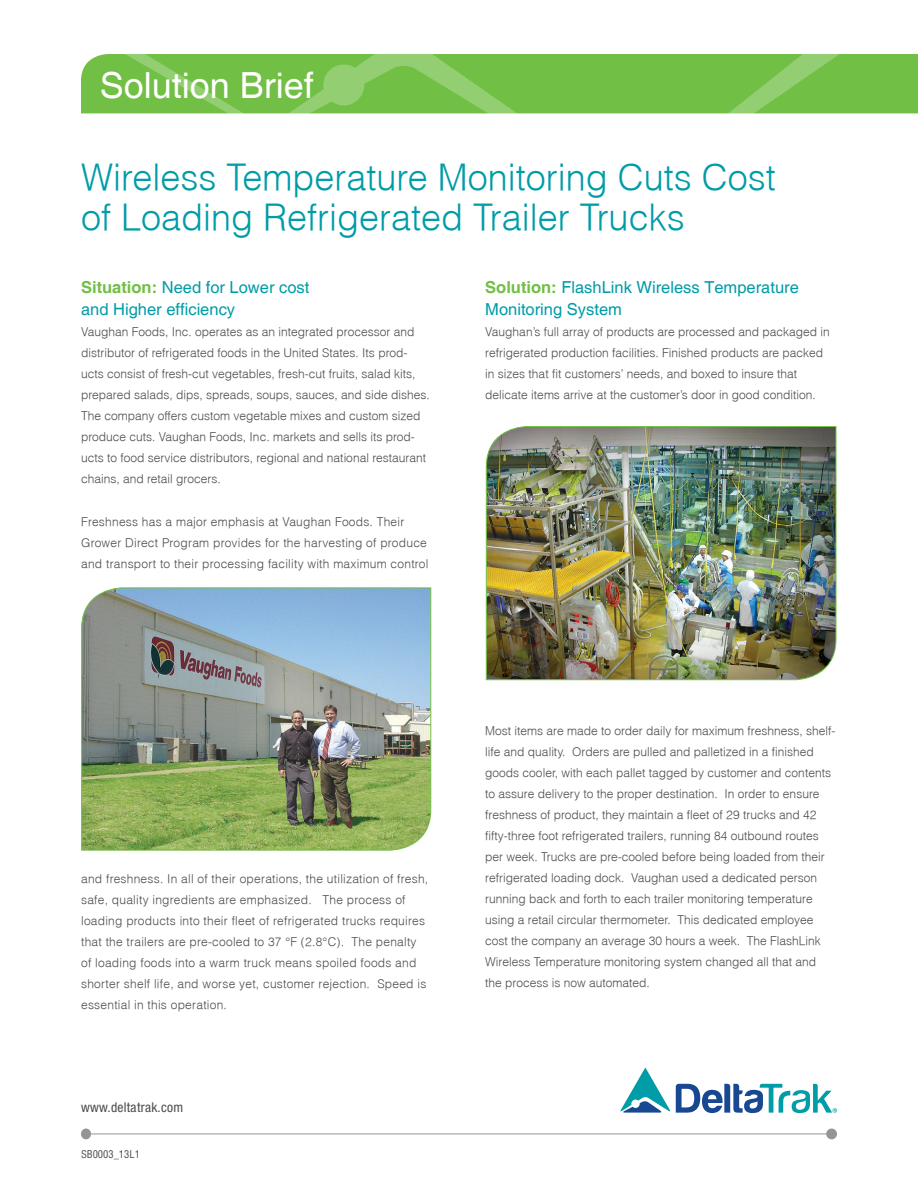
<style>
.page{position:relative;width:918px;height:1188px;background:#fff}
.page>*{position:absolute;margin:0;border:0;box-sizing:border-box;transform-origin:0 0}
.t1{font:300 36px/40.5px "Helvetica";color:#009ca7}
.t2{font:36px "Helvetica";color:#fff}
.t3{font:16.5px/22.5px "Helvetica";color:#009ca7}
.t4{font:condensed 13.5px "Helvetica Neue LT Std";letter-spacing:.02em;color:#4b4c4d}
.t5{font:300 12px/21px "Helvetica";color:#4b4c4d}
.t6{font:300 12px/21px "Helvetica";letter-spacing:.02em;color:#4b4c4d}
.t7{font:condensed 10.5px "Helvetica";color:#4b4c4d}
.s1{font-weight:700;color:#71bf44}
</style>
<div class="page">
<div style="left:826px;top:1129px;width:11px;height:10px;background:#939598;border-radius:50%"></div>
<div style="left:81px;top:1129px;width:10px;height:10px;background:#939598;border-radius:50%"></div>
<hr style="left:86px;top:1134px;width:745px;height:1px;background:#939598">
<svg style="left:620px;top:1067px;width:217px;height:46px"></svg>
<svg style="left:81px;top:54px;width:837px;height:59px;background:#76c14b"></svg>
<img style="left:81px;top:587px;width:351px;height:264px">
<img style="left:486px;top:426px;width:351px;height:254px">
<h1 class="t2" style="left:100px;top:64px;width:216px">Solution Brief</h1>
<h1 class="t1" style="left:81px;top:156px;width:696px">Wireless Temperature Monitoring Cuts Cost of Loading Refrigerated Trailer Trucks</h1>
<h2 class="t3" style="left:81px;top:276px;width:230px"><span class="s1">Situation:</span> Need for Lower cost and Higher efficiency</h2>
<p class="t5" style="left:81px;top:321px;width:350px">Vaughan Foods, Inc. operates as an integrated processor and distributor of refrigerated foods in the United States. Its prod&shy;ucts consist of fresh-cut vegetables, fresh-cut fruits, salad kits, prepared salads, dips, spreads, soups, sauces, and side dishes.<br>The company offers custom vegetable mixes and custom sized produce cuts. Vaughan Foods, Inc. markets and sells its prod&shy;ucts to food service distributors, regional and national restaurant chains, and retail grocers.</p>
<p class="t6" style="left:81px;top:511px;width:349px">Freshness has a major emphasis at Vaughan Foods. Their<br>Grower Direct Program provides for the harvesting of produce and transport to their processing facility with maximum control</p>
<h2 class="t3" style="left:485px;top:276px;width:315px"><span class="s1">Solution:</span> FlashLink Wireless Temperature<br>Monitoring System</h2>
<p class="t5" style="left:485px;top:321px;width:346px">Vaughan’s full array of products are processed and packaged in refrigerated production facilities. Finished products are packed in sizes that fit customers’ needs, and boxed to insure that delicate items arrive at the customer’s door in good condition.</p>
<p class="t6" style="left:81px;top:868px;width:349px">and freshness. In all of their operations, the utilization of fresh, safe, quality ingredients are emphasized. The process of loading products into their fleet of refrigerated trucks requires that the trailers are pre-cooled to 37 °F (2.8°C). The penalty of loading foods into a warm truck means spoiled foods and shorter shelf life, and worse yet, customer rejection. Speed is essential in this operation.</p>
<p class="t4" style="left:81px;top:1100px;width:104px">www.deltatrak.com</p>
<p class="t7" style="left:81px;top:1148px;width:60px">SB0003_13L1</p>
<p class="t5" style="left:485px;top:720px;width:352px">Most items are made to order daily for maximum freshness, shelf&shy;life and quality. Orders are pulled and palletized in a finished goods cooler, with each pallet tagged by customer and contents to assure delivery to the proper destination. In order to ensure freshness of product, they maintain a fleet of 29 trucks and 42 fifty-three foot refrigerated trailers, running 84 outbound routes per week. Trucks are pre-cooled before being loaded from their refrigerated loading dock. Vaughan used a dedicated person running back and forth to each trailer monitoring temperature using a retail circular thermometer. This dedicated employee cost the company an average 30 hours a week. The FlashLink Wireless Temperature monitoring system changed all that and the process is now automated.</p>
</div>
